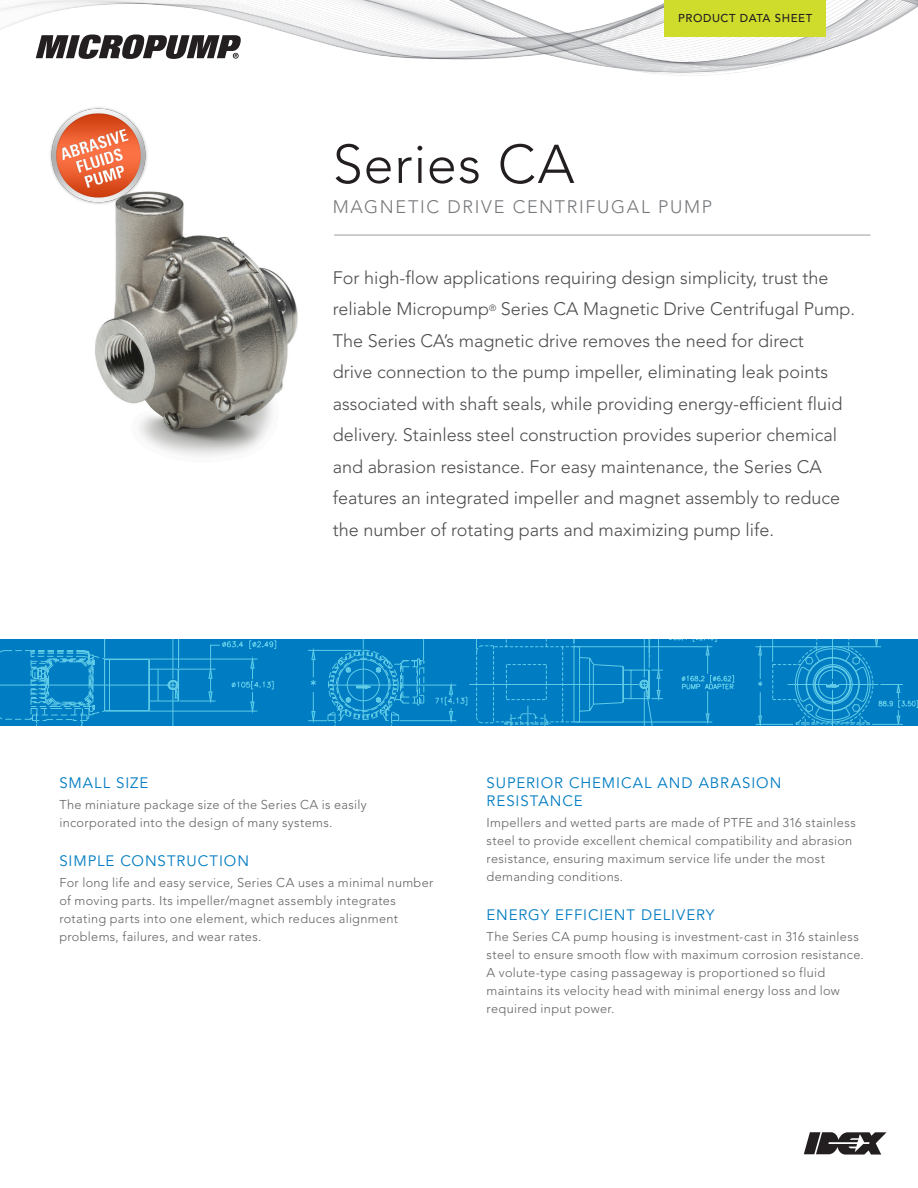
<style>
.page{position:relative;width:918px;height:1188px;background:#fff}
.page>*{position:absolute;margin:0;border:0;box-sizing:border-box;transform-origin:0 0}
.t1{font:300 54px "Avenir LT Std";letter-spacing:.015em;color:#231f20}
.Intro_Copy{font:300 18px/31.5px "Avenir LT Std";color:#4b4c4d}
.Sub-title{font:300 18px "Avenir LT Std";letter-spacing:.095em;color:#76787b}
.Sub-headline{font:15px/18px "Avenir LT Std";letter-spacing:.06em;color:#007cc2}
.Body{font:300 12.75px/18px "Avenir LT Std";letter-spacing:.025em;color:#636366}
.t2{font:500 11.4px "Avenir LT Std";letter-spacing:.05em;color:#231f20}
</style>
<div class="page">
<img style="left:0;top:0;width:918px;height:76px">
<div style="left:664px;top:0;width:162px;height:37px;background:#cfdc2c"></div>
<svg style="left:36px;top:34px;width:206px;height:25px"></svg>
<hr style="left:334px;top:234px;width:536px;height:2px;background:#bcbdc0">
<svg style="left:804px;top:1132px;width:83px;height:23px"></svg>
<img style="left:95px;top:191px;width:203px;height:266px">
<div style="left:0;top:639px;width:918px;height:87px;background:#007cc2"></div>
<svg style="left:0;top:639px;width:277px;height:87px"></svg>
<svg style="left:308px;top:639px;width:610px;height:87px"></svg>
<img style="left:50px;top:107px;width:102px;height:103px">
<p class="t2" style="left:678px;top:11px;width:136px">PRODUCT DATA SHEET</p>
<p class="t1" style="left:333px;top:133px;width:243px">Series CA</p>
<p class="Sub-title" style="left:333px;top:196px;width:381px">MAGNETIC DRIVE CENTRIFUGAL PUMP</p>
<p class="Intro_Copy" style="left:333px;top:262px;width:524px">For high-flow applications requiring design simplicity, trust the reliable Micropump<sup>®</sup> Series CA Magnetic Drive Centrifugal Pump.<br>The Series CA’s magnetic drive removes the need for direct<br>drive connection to the pump impeller, eliminating leak points associated with shaft seals, while providing energy-efficient fluid delivery. Stainless steel construction provides superior chemical and abrasion resistance. For easy maintenance, the Series CA features an integrated impeller and magnet assembly to reduce the number of rotating parts and maximizing pump life.</p>
<p class="Sub-headline" style="left:59px;top:775px;width:90px">SMALL SIZE</p>
<p class="Body" style="left:59px;top:796px;width:309px">The miniature package size of the Series CA is easily incorporated into the design of many systems.</p>
<p class="Sub-headline" style="left:59px;top:852px;width:191px">SIMPLE CONSTRUCTION</p>
<p class="Body" style="left:59px;top:873px;width:376px">For long life and easy service, Series CA uses a minimal number of moving parts. Its impeller/magnet assembly integrates rotating parts into one element, which reduces alignment problems, failures, and wear rates.</p>
<p class="Sub-headline" style="left:487px;top:775px;width:296px">SUPERIOR CHEMICAL AND ABRASION<br>RESISTANCE</p>
<p class="Body" style="left:487px;top:814px;width:371px">Impellers and wetted parts are made of PTFE and 316 stainless steel to provide excellent chemical compatibility and abrasion resistance, ensuring maximum service life under the most demanding conditions.</p>
<p class="Sub-headline" style="left:487px;top:906px;width:229px">ENERGY EFFICIENT DELIVERY</p>
<p class="Body" style="left:487px;top:927px;width:379px">The Series CA pump housing is investment-cast in 316 stainless steel to ensure smooth flow with maximum corrosion resistance.<br>A volute-type casing passageway is proportioned so fluid maintains its velocity head with minimal energy loss and low required input power.</p>
</div>
